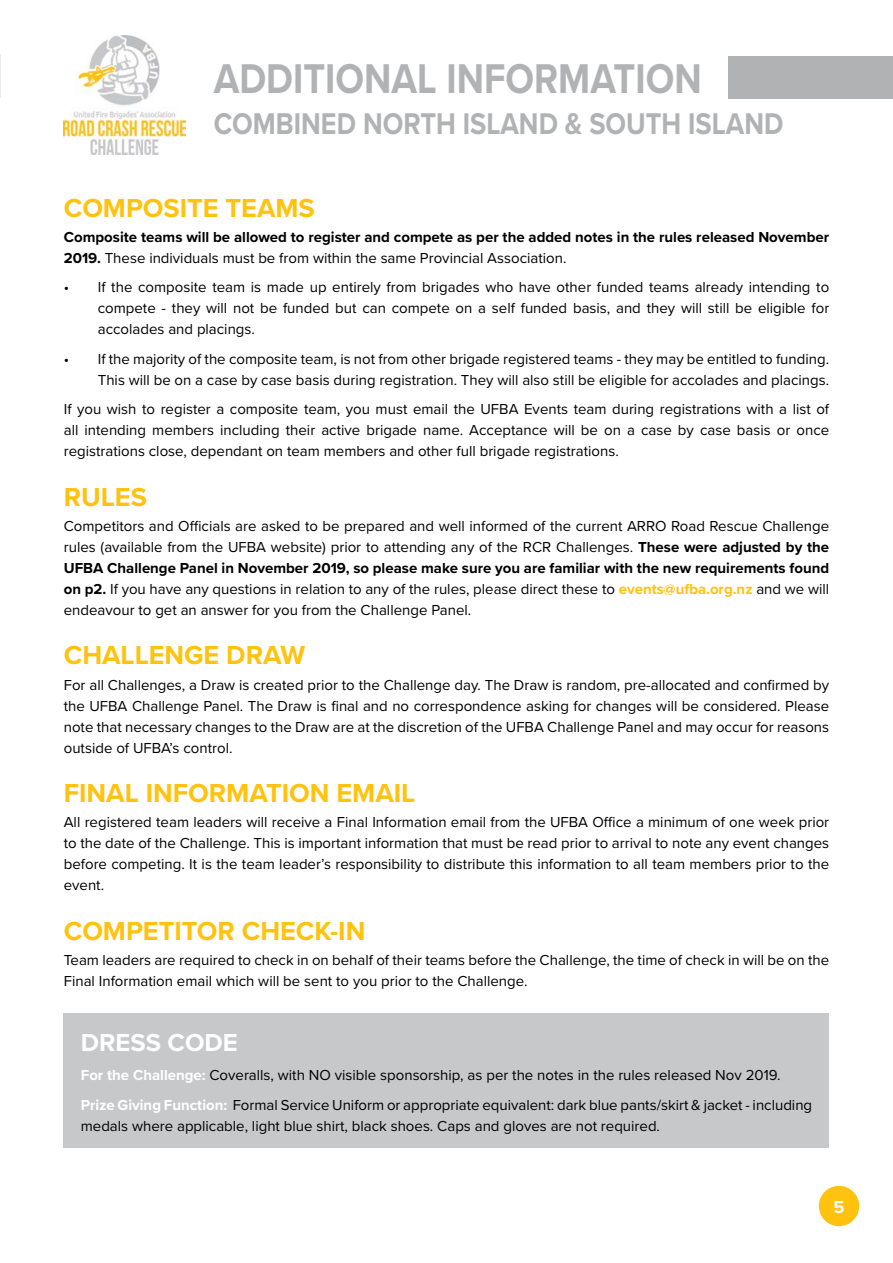
<style>
.page{position:relative;width:893px;height:1263px;background:#fff}
.page>*{position:absolute;margin:0;border:0;box-sizing:border-box;transform-origin:0 0}
.t1{font:700 43.2px "Proxima Nova";color:#b0b2b4;scale:.87 1}
.t2{font:700 31.05px "Proxima Nova";color:#b0b2b4;scale:.87 1}
.t3{font:700 27px "Proxima Nova";color:#ffc20e}
.t4{font:700 25.5px "Proxima Nova";color:#fff}
.t5{font:700 18px "Proxima Nova";color:#fff}
.t6{font:15px/21px "Proxima Nova";color:#000;text-align:justify}
.t7{font:700 15px/21px "Proxima Nova";color:#000}
.s1{font-weight:400}
.s2{font-weight:700}
.s3{font-weight:700;color:#ffc20e}
.s4{font-weight:700;color:#fff}
</style>
<div class="page">
<div style="left:819px;top:1186px;width:40px;height:40px;background:#ffc20e;border-radius:50%"></div>
<div style="left:64px;top:1014px;width:765px;height:134px;background:#c7c8ca"></div>
<div style="left:729px;top:56px;width:164px;height:42px;background:#b0b2b4"></div>
<img style="left:64px;top:36px;width:121px;height:119px">
<h1 class="t1" style="left:214px;top:47px;width:562px">ADDITIONAL INFORMATION</h1>
<h2 class="t2" style="left:214px;top:101px;width:656px">COMBINED NORTH ISLAND &amp; SOUTH ISLAND</h2>
<h3 class="t3" style="left:64px;top:187px;width:252px">COMPOSITE TEAMS</h3>
<p class="t7" style="left:64px;top:226px;width:767px">Composite teams will be allowed to register and compete as per the added notes in the rules released November<br>2019. <span class="s1">These individuals must be from within the same Provincial Association.</span></p>
<p class="t6" style="left:98px;top:276px;width:733px;text-indent:-34px">• If the composite team is made up entirely from brigades who have other funded teams already intending to compete - they will not be funded but can compete on a self funded basis, and they will still be eligible for accolades and placings.</p>
<p class="t6" style="left:64px;top:348px;width:767px;text-align:right">• If the majority of the composite team, is not from other brigade registered teams - they may be entitled to funding.<br>This will be on a case by case basis during registration. They will also still be eligible for accolades and placings.</p>
<p class="t6" style="left:64px;top:398px;width:767px">If you wish to register a composite team, you must email the UFBA Events team during registrations with a list of all intending members including their active brigade name. Acceptance will be on a case by case basis or once registrations close, dependant on team members and other full brigade registrations.</p>
<h3 class="t3" style="left:64px;top:477px;width:85px">RULES</h3>
<p class="t6" style="left:64px;top:515px;width:767px">Competitors and Officials are asked to be prepared and well informed of the current ARRO Road Rescue Challenge rules (available from the UFBA website) prior to attending any of the RCR Challenges. <span class="s2">These were adjusted by the UFBA Challenge Panel in November 2019, so please make sure you are familiar with the new requirements found on p2.</span> If you have any questions in relation to any of the rules, please direct these to <span class="s3">events@ufba.org.nz</span> and we will endeavour to get an answer for you from the Challenge Panel.</p>
<h3 class="t3" style="left:64px;top:635px;width:243px">CHALLENGE DRAW</h3>
<p class="t6" style="left:64px;top:673px;width:767px">For all Challenges, a Draw is created prior to the Challenge day. The Draw is random, pre-allocated and confirmed by the UFBA Challenge Panel. The Draw is final and no correspondence asking for changes will be considered. Please note that necessary changes to the Draw are at the discretion of the UFBA Challenge Panel and may occur for reasons outside of UFBA’s control.</p>
<h3 class="t3" style="left:64px;top:773px;width:353px">FINAL INFORMATION EMAIL</h3>
<p class="t6" style="left:64px;top:811px;width:767px">All registered team leaders will receive a Final Information email from the UFBA Office a minimum of one week prior to the date of the Challenge. This is important information that must be read prior to arrival to note any event changes before competing. It is the team leader’s responsibility to distribute this information to all team members prior to the event.</p>
<h3 class="t3" style="left:64px;top:911px;width:303px">COMPETITOR CHECK-IN</h3>
<p class="t6" style="left:64px;top:949px;width:767px">Team leaders are required to check in on behalf of their teams before the Challenge, the time of check in will be on the<br>Final Information email which will be sent to you prior to the Challenge.</p>
<h3 class="t4" style="left:81px;top:1023px;width:158px">DRESS CODE</h3>
<p class="t6" style="left:81px;top:1060px;width:733px;line-height:29.5px"><span class="s4">For the Challenge:</span> Coveralls, with NO visible sponsorship, as per the notes in the rules released Nov 2019.<br><span class="s4">Prize Giving Function:</span> Formal Service Uniform or appropriate equivalent: dark blue pants/skirt &amp; jacket - including</p>
<p class="t6" style="left:81px;top:1115px;width:581px">medals where applicable, light blue shirt, black shoes. Caps and gloves are not required.</p>
<p class="t5" style="left:833px;top:1194px;width:12px">5</p>
</div>
